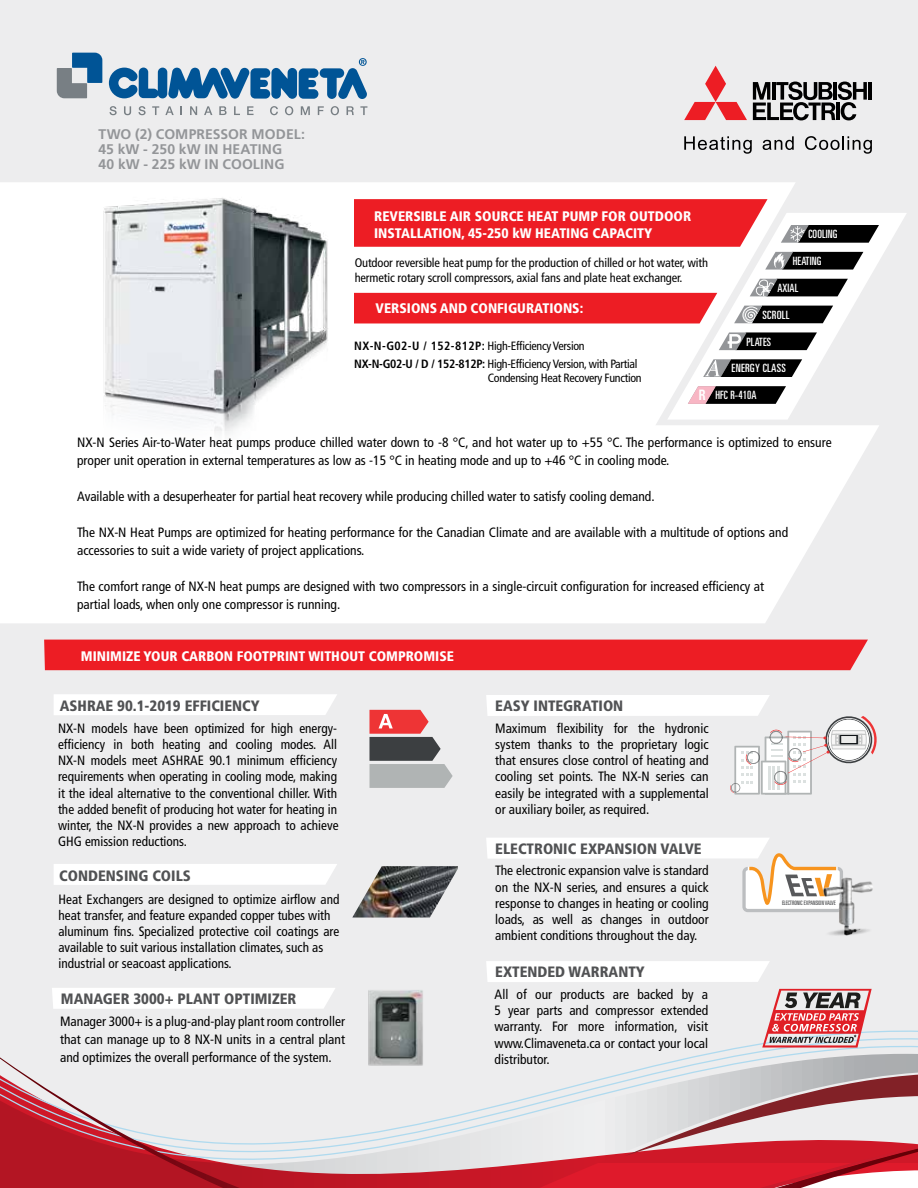
<style>
.page{position:relative;width:918px;height:1188px;background:#fff}
.page>*{position:absolute;margin:0;border:0;box-sizing:border-box;transform-origin:0 0}
.t1{font:900 condensed 15px "Frutiger LT Std";color:#515254}
.t2{font:700 13.95px/15px "Frutiger LT Std";letter-spacing:.005em;color:#939598}
.t3{font:900 condensed 13.8px/16.6px "Frutiger LT Std";color:#fff}
.t4{font:condensed 13.5px/16.2px "Frutiger LT Std";color:#000;text-align:justify}
.t5{font:condensed 12.45px/15px "Frutiger LT Std";letter-spacing:-.01em;color:#000}
.t6{font:condensed 12px/18px "Frutiger LT Std";letter-spacing:-.025em;color:#000}
.t7{font:ultra-condensed 11.4px "Univers";letter-spacing:.01em;color:#fff}
.t8{font:ultra-condensed 11.4px "Univers";letter-spacing:.01em;color:#fff;scale:1.05 1}
.t9{font:ultra-condensed 11.4px "Univers LT Std";letter-spacing:.01em;color:#fff}
.t10{font:ultra-condensed 6.15px "Univers";color:#58595b}
.s1{font-weight:700}
.s2{font-family:"Helvetica Neue LT Std";font-weight:700;font-stretch:condensed;font-size:14.55px}
</style>
<div class="page">
<div style="left:0;top:0;width:918px;height:1162px;background:#ededee"></div>
<svg style="left:240px;top:988px;width:632px;height:200px"></svg>
<svg style="left:0;top:1057px;width:240px;height:131px"></svg>
<svg style="left:353px;top:1024px;width:565px;height:164px"></svg>
<div style="left:0;top:182px;width:795px;height:243px;background:#fff"></div>
<div style="left:0;top:425px;width:879px;height:198px;background:#fff"></div>
<svg style="left:667px;top:213px;width:239px;height:207px"></svg>
<svg style="left:750px;top:279px;width:98px;height:17px;background:#3a3a3b"></svg>
<svg style="left:703px;top:359px;width:99px;height:18px;background:#3c3c3c"></svg>
<svg style="left:719px;top:332px;width:98px;height:18px;background:#3f3f40"></svg>
<svg style="left:688px;top:386px;width:98px;height:18px;background:#493e40"></svg>
<svg style="left:734px;top:306px;width:99px;height:17px;background:#3b3b3b"></svg>
<div style="left:54px;top:694px;width:283px;height:21px;background:#fff"></div>
<img style="left:829px;top:877px;width:44px;height:59px">
<svg style="left:369px;top:710px;width:84px;height:78px"></svg>
<svg style="left:486px;top:695px;width:391px;height:100px"></svg>
<svg style="left:486px;top:838px;width:357px;height:74px"></svg>
<div style="left:486px;top:961px;width:283px;height:21px;background:#fff"></div>
<div style="left:52px;top:988px;width:284px;height:21px;background:#fff"></div>
<div style="left:54px;top:864px;width:283px;height:21px;background:#fff"></div>
<div style="left:44px;top:640px;width:824px;height:30px;background:#ed1d24"></div>
<img style="left:352px;top:866px;width:106px;height:52px">
<svg style="left:354px;top:199px;width:525px;height:71px;background:#e2777b"></svg>
<div style="left:354px;top:293px;width:363px;height:30px;background:#ed1d24"></div>
<div style="left:317px;top:191px;width:37px;height:165px;background:#fff"></div>
<img style="left:80px;top:188px;width:271px;height:266px">
<svg style="left:110px;top:106px;width:7px;height:9px"></svg>
<svg style="left:124px;top:106px;width:7px;height:9px"></svg>
<svg style="left:138px;top:106px;width:8px;height:9px"></svg>
<svg style="left:152px;top:106px;width:7px;height:9px"></svg>
<svg style="left:165px;top:106px;width:9px;height:9px"></svg>
<svg style="left:190px;top:106px;width:7px;height:9px"></svg>
<svg style="left:204px;top:106px;width:8px;height:9px"></svg>
<svg style="left:219px;top:106px;width:8px;height:9px"></svg>
<svg style="left:234px;top:106px;width:6px;height:9px"></svg>
<svg style="left:247px;top:106px;width:7px;height:9px"></svg>
<svg style="left:270px;top:106px;width:8px;height:9px"></svg>
<svg style="left:285px;top:106px;width:8px;height:9px"></svg>
<svg style="left:301px;top:106px;width:9px;height:9px"></svg>
<svg style="left:318px;top:106px;width:6px;height:9px"></svg>
<svg style="left:331px;top:106px;width:8px;height:9px"></svg>
<svg style="left:347px;top:106px;width:7px;height:9px"></svg>
<svg style="left:360px;top:106px;width:7px;height:9px"></svg>
<svg style="left:57px;top:53px;width:45px;height:45px"></svg>
<svg style="left:109px;top:58px;width:258px;height:41px"></svg>
<svg style="left:684px;top:66px;width:63px;height:54px"></svg>
<hr style="left:868px;top:82px;width:4px;height:18px;background:#000">
<svg style="left:753px;top:82px;width:114px;height:38px"></svg>
<svg style="left:684px;top:136px;width:68px;height:18px"></svg>
<svg style="left:763px;top:136px;width:31px;height:14px"></svg>
<svg style="left:805px;top:136px;width:67px;height:18px"></svg>
<svg style="left:762px;top:989px;width:110px;height:59px"></svg>
<img style="left:367px;top:989px;width:58px;height:78px">
<p class="t2" style="left:98px;top:126px;width:208px">TWO (2) COMPRESSOR MODEL:<br>45 kW - 250 kW IN HEATING<br>40 kW - 225 kW IN COOLING</p>
<p class="t3" style="left:374px;top:208px;width:319px">REVERSIBLE AIR SOURCE HEAT PUMP FOR OUTDOOR<br>INSTALLATION, 45-250 kW HEATING CAPACITY</p>
<p class="t5" style="left:355px;top:255px;width:355px">Outdoor reversible heat pump for the production of chilled or hot water, with hermetic rotary scroll compressors, axial fans and plate heat exchanger.</p>
<p class="t3" style="left:376px;top:300px;width:209px">VERSIONS AND CONFIGURATIONS:</p>
<p class="t6" style="left:354px;top:337px;width:285px"><span class="s1">NX-N-G02-U / 152-812P:</span> High-Efficiency Version<br><span class="s1">NX-N-G02-U / D / 152-812P:</span> High-Efficiency Version, with Partial</p>
<p class="t6" style="left:488px;top:369px;width:155px">Condensing Heat Recovery Function</p>
<p class="t7" style="left:809px;top:228px;width:31px">COOLING</p>
<p class="t7" style="left:793px;top:254px;width:30px">HEATING</p>
<p class="t9" style="left:777px;top:281px;width:23px">AXIAL</p>
<p class="t8" style="left:763px;top:308px;width:27px">SCROLL</p>
<p class="t7" style="left:746px;top:335px;width:26px">PLATES</p>
<p class="t8" style="left:732px;top:362px;width:53px">ENERGY CLASS</p>
<p class="t7" style="left:699px;top:389px;width:59px"><span class="s2">R</span> HFC R-410A</p>
<p class="t4" style="left:77px;top:434px;width:756px;line-height:18px">NX-N Series Air-to-Water heat pumps produce chilled water down to -8 °C, and hot water up to +55 °C. The performance is optimized to ensure proper unit operation in external temperatures as low as -15 °C in heating mode and up to +46 °C in cooling mode.</p>
<p class="t4" style="left:77px;top:489px;width:579px">Available with a desuperheater for partial heat recovery while producing chilled water to satisfy cooling demand.</p>
<p class="t4" style="left:77px;top:524px;width:713px;line-height:18px">The NX-N Heat Pumps are optimized for heating performance for the Canadian Climate and are available with a multitude of options and accessories to suit a wide variety of project applications.</p>
<p class="t4" style="left:77px;top:578px;width:689px;line-height:18px">The comfort range of NX-N heat pumps are designed with two compressors in a single-circuit configuration for increased efficiency at partial loads, when only one compressor is running.</p>
<p class="t3" style="left:81px;top:647px;width:374px">MINIMIZE YOUR CARBON FOOTPRINT WITHOUT COMPROMISE</p>
<p class="t1" style="left:60px;top:697px;width:201px">ASHRAE 90.1-2019 EFFICIENCY</p>
<p class="t4" style="left:58px;top:720px;width:282px">NX-N models have been optimized for high energy&shy;efficiency in both heating and cooling modes. All NX-N models meet ASHRAE 90.1 minimum efficiency requirements when operating in cooling mode, making it the ideal alternative to the conventional chiller. With the added benefit of producing hot water for heating in winter, the NX-N provides a new approach to achieve GHG emission reductions.</p>
<p class="t1" style="left:59px;top:867px;width:133px">CONDENSING COILS</p>
<p class="t4" style="left:59px;top:891px;width:282px;text-align:left">Heat Exchangers are designed to optimize airflow and heat transfer, and feature expanded copper tubes with aluminum fins. Specialized protective coil coatings are available to suit various installation climates, such as industrial or seacoast applications.</p>
<p class="t1" style="left:61px;top:990px;width:237px">MANAGER 3000+ PLANT OPTIMIZER</p>
<p class="t4" style="left:60px;top:1012px;width:286px;line-height:18px">Manager 3000+ is a plug-and-play plant room controller that can manage up to 8 NX-N units in a central plant and optimizes the overall performance of the system.</p>
<p class="t1" style="left:495px;top:697px;width:130px">EASY INTEGRATION</p>
<p class="t4" style="left:495px;top:720px;width:215px">Maximum flexibility for the hydronic system thanks to the proprietary logic that ensures close control of heating and cooling set points. The NX-N series can easily be integrated with a supplemental or auxiliary boiler, as required.</p>
<p class="t1" style="left:495px;top:840px;width:208px">ELECTRONIC EXPANSION VALVE</p>
<p class="t4" style="left:495px;top:863px;width:215px">The electronic expansion valve is standard on the NX-N series, and ensures a quick response to changes in heating or cooling loads, as well as changes in outdoor ambient conditions throughout the day.</p>
<p class="t1" style="left:495px;top:963px;width:151px">EXTENDED WARRANTY</p>
<p class="t4" style="left:495px;top:986px;width:215px">All of our products are backed by a 5 year parts and compressor extended warranty. For more information, visit www.Climaveneta.ca or contact your local distributor.</p>
<p class="t10" style="left:782px;top:899px;width:55px">ELECTRONIC EXPANSION VALVE</p>
</div>
